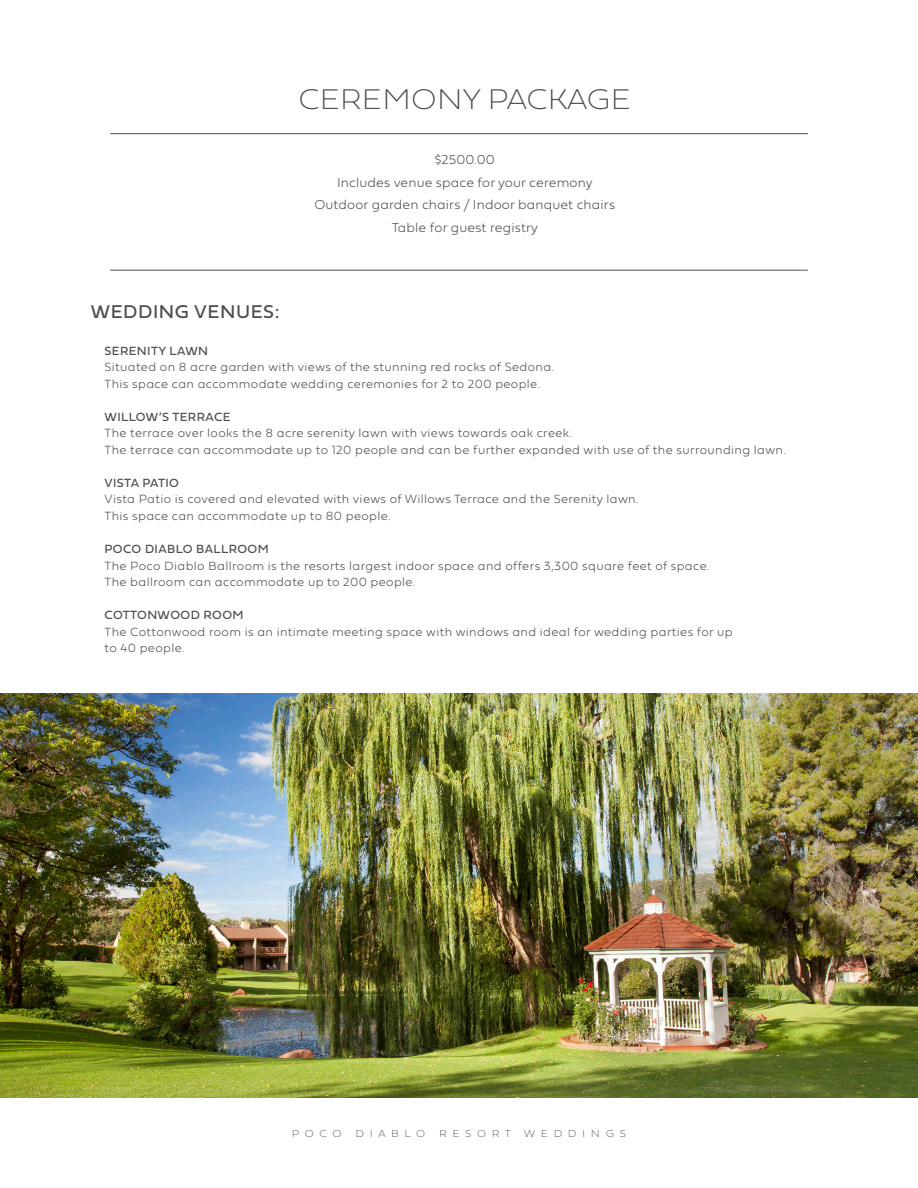
<style>
.page{position:relative;width:918px;height:1188px;background:#fff}
.page>*{position:absolute;margin:0;border:0;box-sizing:border-box;transform-origin:0 0}
.tabbed_extras{font:29.7px "Fieldwork Geo Hair";color:#4f4f51;scale:1.05 1}
.tabbed_extras-2{font:19.35px "Fieldwork Geo Regular";letter-spacing:.03em;color:#4f4f51}
.tabbed_extras-3{font:100 13.5px "Fieldwork Geo";letter-spacing:.01em;color:#4f4f51}
.tabbed_extras-4{font:100 12.45px "Fieldwork Geo";letter-spacing:.03em;color:#4f4f51}
.tabbed_extras-5{font:12.45px "Fieldwork Geo Regular";letter-spacing:.03em;color:#4f4f51}
._3_meal{font:10.5px "Fieldwork Hum Hair";letter-spacing:.51em;color:#4f4f51;scale:1.05 1}
</style>
<div class="page">
<hr style="left:110px;top:133px;width:698px;height:1px;background:#4f4f51">
<hr style="left:110px;top:270px;width:698px;height:1px;background:#4f4f51">
<img style="left:0;top:693px;width:918px;height:405px">
<p class="tabbed_extras" style="left:299px;top:75px;width:318px">CEREMONY PACKAGE</p>
<p class="tabbed_extras-3" style="left:435px;top:149px;width:62px">$2500.00</p>
<p class="tabbed_extras-3" style="left:337px;top:172px;width:257px">Includes venue space for your ceremony</p>
<p class="tabbed_extras-3" style="left:314px;top:194px;width:302px">Outdoor garden chairs / Indoor banquet chairs</p>
<p class="tabbed_extras-3" style="left:392px;top:217px;width:148px">Table for guest registry</p>
<p class="tabbed_extras-2" style="left:91px;top:296px;width:190px">WEDDING VENUES:</p>
<p class="tabbed_extras-5" style="left:105px;top:341px;width:105px">SERENITY LAWN</p>
<p class="tabbed_extras-4" style="left:105px;top:357px;width:451px">Situated on 8 acre garden with views of the stunning red rocks of Sedona.</p>
<p class="tabbed_extras-4" style="left:105px;top:374px;width:437px">This space can accommodate wedding ceremonies for 2 to 200 people.</p>
<p class="tabbed_extras-5" style="left:105px;top:407px;width:127px">WILLOW’S TERRACE</p>
<p class="tabbed_extras-4" style="left:105px;top:423px;width:469px">The terrace over looks the 8 acre serenity lawn with views towards oak creek.</p>
<p class="tabbed_extras-4" style="left:105px;top:440px;width:683px">The terrace can accommodate up to 120 people and can be further expanded with use of the surrounding lawn.</p>
<p class="tabbed_extras-5" style="left:105px;top:473px;width:76px">VISTA PATIO</p>
<p class="tabbed_extras-4" style="left:105px;top:490px;width:535px">Vista Patio is covered and elevated with views of Willows Terrace and the Serenity lawn.</p>
<p class="tabbed_extras-4" style="left:105px;top:506px;width:288px">This space can accommodate up to 80 people.</p>
<p class="tabbed_extras-5" style="left:105px;top:539px;width:166px">POCO DIABLO BALLROOM</p>
<p class="tabbed_extras-4" style="left:105px;top:556px;width:607px">The Poco Diablo Ballroom is the resorts largest indoor space and offers 3,300 square feet of space.</p>
<p class="tabbed_extras-4" style="left:105px;top:572px;width:312px">The ballroom can accommodate up to 200 people.</p>
<p class="tabbed_extras-5" style="left:105px;top:605px;width:141px">COTTONWOOD ROOM</p>
<p class="tabbed_extras-4" style="left:105px;top:622px;width:630px">The Cottonwood room is an intimate meeting space with windows and ideal for wedding parties for up</p>
<p class="tabbed_extras-4" style="left:105px;top:638px;width:82px">to 40 people.</p>
<p class="_3_meal" style="left:292px;top:1125px;width:49px">POCO</p>
<p class="_3_meal" style="left:355px;top:1125px;width:68px">DIABLO</p>
<p class="_3_meal" style="left:439px;top:1125px;width:70px">RESORT</p>
<p class="_3_meal" style="left:524px;top:1125px;width:98px">WEDDINGS</p>
</div>
